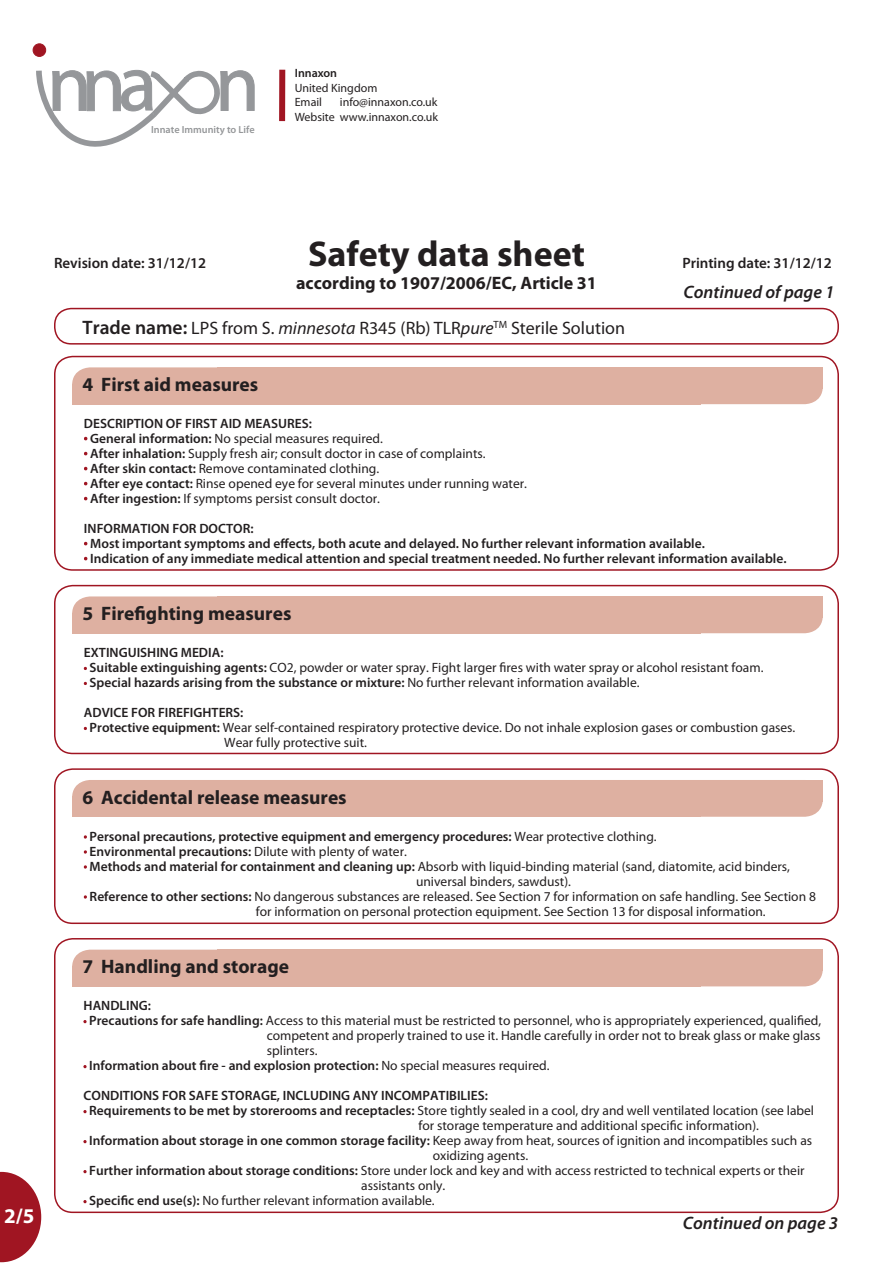
<style>
.page{position:relative;width:893px;height:1263px;background:#fff}
.page>*{position:absolute;margin:0;border:0;box-sizing:border-box;transform-origin:0 0}
.t1{font:80.4px "Myriad Pro";color:#95979a}
.t2{font:700 36px "Myriad Pro";color:#231f20}
.t3{font:700 21px "Myriad Pro";color:#fff}
.t4{font:700 19.5px "Myriad Pro";color:#231f20}
.t5{font:18px "Myriad Pro";color:#231f20}
.t6{font:700 18px "Myriad Pro";color:#231f20}
.t7{font:italic 600 18px "Myriad Pro";color:#231f20}
.t8{font:600 15px "Myriad Pro";color:#231f20}
.t9{font:13.5px/15px "Myriad Pro";color:#231f20}
.t10{font:600 13.5px/15px "Myriad Pro";color:#231f20}
.t11{font:12px/14.4px "Myriad Pro";color:#231f20}
.t12{font:600 10.2px "Myriad Pro";color:#959799}
.s1{font-weight:600}
.s2{font-weight:600;font-size:19.5px}
.s3{font-style:italic}
.s4{font-size:16.5px;color:#a01522}
.s5{font-weight:400;font-size:16.5px;color:#a01522}
.s6{color:#a01522}
.s7{font-weight:400;color:#a01522}
.s8{font-weight:400}
</style>
<div class="page">
<div style="left:54px;top:308px;width:785px;height:37px;border:2px solid #a01522;border-radius:17px"></div>
<div style="left:54px;top:356px;width:785px;height:215px;border:2px solid #a01522;border-radius:18px"></div>
<div style="left:72px;top:367px;width:751px;height:37px;background:#deb0a1;border-radius:18px"></div>
<div style="left:72px;top:384px;width:628px;height:20px;background:#deb0a1"></div>
<div style="left:54px;top:585px;width:785px;height:169px;border:2px solid #a01522;border-radius:18px"></div>
<div style="left:72px;top:596px;width:751px;height:37px;background:#deb0a1;border-radius:18px"></div>
<div style="left:72px;top:613px;width:628px;height:20px;background:#deb0a1"></div>
<div style="left:54px;top:768px;width:785px;height:156px;border:2px solid #a01522;border-radius:18px"></div>
<div style="left:72px;top:780px;width:751px;height:37px;background:#deb0a1;border-radius:18px"></div>
<div style="left:72px;top:796px;width:628px;height:21px;background:#deb0a1"></div>
<div style="left:54px;top:938px;width:785px;height:275px;border:2px solid #a01522;border-radius:18px"></div>
<div style="left:72px;top:950px;width:751px;height:36px;background:#deb0a1;border-radius:18px"></div>
<div style="left:72px;top:966px;width:628px;height:20px;background:#deb0a1"></div>
<svg style="left:83px;top:1020px;width:4px;height:3px"></svg>
<svg style="left:83px;top:1065px;width:4px;height:3px"></svg>
<svg style="left:83px;top:1110px;width:4px;height:3px"></svg>
<svg style="left:83px;top:1140px;width:4px;height:3px"></svg>
<svg style="left:83px;top:1170px;width:4px;height:3px"></svg>
<svg style="left:83px;top:1200px;width:4px;height:3px"></svg>
<svg style="left:0;top:1172px;width:41px;height:90px"></svg>
<div style="left:279px;top:70px;width:6px;height:51px;background:#a01522"></div>
<div style="left:33px;top:44px;width:13px;height:12px;background:#a01522;border-radius:50%"></div>
<div style="left:33px;top:44px;width:13px;height:13px;border:1px solid #a01522;border-radius:50%"></div>
<svg style="left:36px;top:69px;width:218px;height:78px"></svg>
<p class="t1" style="left:47px;top:34px;width:214px">nna n</p>
<p class="t12" style="left:151px;top:123px;width:105px">Innate Immunity to Life</p>
<p class="t11" style="left:295px;top:66px;width:84px"><span class="s1">Innaxon<br></span>United Kingdom<br>Email</p>
<p class="t11" style="left:340px;top:95px;width:99px">info@innaxon.co.uk</p>
<p class="t11" style="left:295px;top:109px;width:145px">Website www.innaxon.co.uk</p>
<p class="t3" style="left:4px;top:1202px;width:32px">2/5</p>
<p class="t8" style="left:54px;top:254px;width:154px">Revision date: 31/12/12</p>
<p class="t2" style="left:308px;top:231px;width:278px">Safety data sheet</p>
<p class="t6" style="left:296px;top:272px;width:302px">according to 1907/2006/EC, Article 31</p>
<p class="t5" style="left:82px;top:316px;width:544px"><span class="s2">Trade name:</span> LPS from S. <span class="s3">minnesota</span> R345 (Rb) TLR<span class="s3">pure</span><sup>TM</sup> Sterile Solution</p>
<p class="t8" style="left:682px;top:254px;width:151px">Printing date: 31/12/12</p>
<p class="t7" style="left:684px;top:281px;width:153px">Continued of page 1</p>
<p class="t4" style="left:82px;top:372px;width:177px">4 First aid measures</p>
<p class="t9" style="left:84px;top:416px;width:445px"><span class="s1">DESCRIPTION OF FIRST AID MEASURES:<br></span><span class="s4">·</span> <span class="s1">General information:</span> No special measures required.<br><span class="s4">·</span> <span class="s1">After inhalation:</span> Supply fresh air; consult doctor in case of complaints.<br><span class="s4">·</span> <span class="s1">After skin contact:</span> Remove contaminated clothing.<br><span class="s4">·</span> <span class="s1">After eye contact:</span> Rinse opened eye for several minutes under running water. <span class="s4">·</span> <span class="s1">After ingestion:</span> If symptoms persist consult doctor.</p>
<p class="t10" style="left:84px;top:521px;width:704px">INFORMATION FOR DOCTOR:<br><span class="s5">·</span> Most important symptoms and effects, both acute and delayed. No further relevant information available.<br><span class="s5">·</span> Indication of any immediate medical attention and special treatment needed. No further relevant information available.</p>
<p class="t4" style="left:82px;top:601px;width:210px">5 Firefighting measures</p>
<p class="t9" style="left:84px;top:645px;width:681px"><span class="s1">EXTINGUISHING MEDIA:<br></span><span class="s6">·</span> <span class="s1">Suitable extinguishing agents:</span> CO2, powder or water spray. Fight larger fires with water spray or alcohol resistant foam. <span class="s6">·</span> <span class="s1">Special hazards arising from the substance or mixture:</span> No further relevant information available.</p>
<p class="t10" style="left:84px;top:705px;width:161px">ADVICE FOR FIREFIGHTERS:</p>
<p class="t9" style="left:84px;top:720px;width:713px"><span class="s6">·</span> <span class="s1">Protective equipment:</span> Wear self-contained respiratory protective device. Do not inhale explosion gases or combustion gases.</p>
<p class="t9" style="left:224px;top:735px;width:144px">Wear fully protective suit.</p>
<p class="t4" style="left:82px;top:784px;width:266px">6 Accidental release measures</p>
<p class="t10" style="left:84px;top:828px;width:574px"><span class="s7">·</span> Personal precautions, protective equipment and emergency procedures: <span class="s8">Wear protective clothing.</span></p>
<p class="t10" style="left:84px;top:843px;width:324px"><span class="s7">·</span> Environmental precautions: <span class="s8">Dilute with plenty of water.</span></p>
<p class="t9" style="left:84px;top:858px;width:708px"><span class="s6">·</span> <span class="s1">Methods and material for containment and cleaning up:</span> Absorb with liquid-binding material (sand, diatomite, acid binders,</p>
<p class="t9" style="left:416px;top:873px;width:157px">universal binders, sawdust).</p>
<p class="t9" style="left:84px;top:888px;width:733px"><span class="s6">·</span> <span class="s1">Reference to other sections:</span> No dangerous substances are released. See Section 7 for information on safe handling. See Section 8</p>
<p class="t9" style="left:256px;top:903px;width:511px">for information on personal protection equipment. See Section 13 for disposal information.</p>
<p class="t4" style="left:82px;top:954px;width:208px">7 Handling and storage</p>
<p class="t10" style="left:84px;top:998px;width:69px">HANDLING:</p>
<p class="t9" style="left:84px;top:1013px;width:739px"><span class="s6">·</span> <span class="s1">Precautions for safe handling:</span> Access to this material must be restricted to personnel, who is appropriately experienced, qualified,</p>
<p class="t9" style="left:267px;top:1028px;width:555px">competent and properly trained to use it. Handle carefully in order not to break glass or make glass</p>
<p class="t9" style="left:267px;top:1043px;width:52px">splinters.</p>
<p class="t10" style="left:84px;top:1058px;width:468px"><span class="s7">·</span> Information about fire - and explosion protection: <span class="s8">No special measures required.</span></p>
<p class="t10" style="left:84px;top:1088px;width:406px">CONDITIONS FOR SAFE STORAGE, INCLUDING ANY INCOMPATIBILIES:</p>
<p class="t9" style="left:84px;top:1103px;width:732px"><span class="s6">·</span> <span class="s1">Requirements to be met by storerooms and receptacles:</span> Store tightly sealed in a cool, dry and well ventilated location (see label</p>
<p class="t9" style="left:418px;top:1118px;width:342px">for storage temperature and additional specific information).</p>
<p class="t9" style="left:84px;top:1133px;width:730px"><span class="s6">·</span> <span class="s1">Information about storage in one common storage facility:</span> Keep away from heat, sources of ignition and incompatibles such as</p>
<p class="t9" style="left:433px;top:1148px;width:97px">oxidizing agents.</p>
<p class="t9" style="left:84px;top:1163px;width:722px"><span class="s6">·</span> <span class="s1">Further information about storage conditions:</span> Store under lock and key and with access restricted to technical experts or their</p>
<p class="t9" style="left:361px;top:1178px;width:86px">assistants only.</p>
<p class="t9" style="left:84px;top:1193px;width:353px"><span class="s6">·</span> <span class="s1">Specific end use(s):</span> No further relevant information available.</p>
<p class="t7" style="left:683px;top:1211px;width:157px">Continued on page 3</p>
</div>
